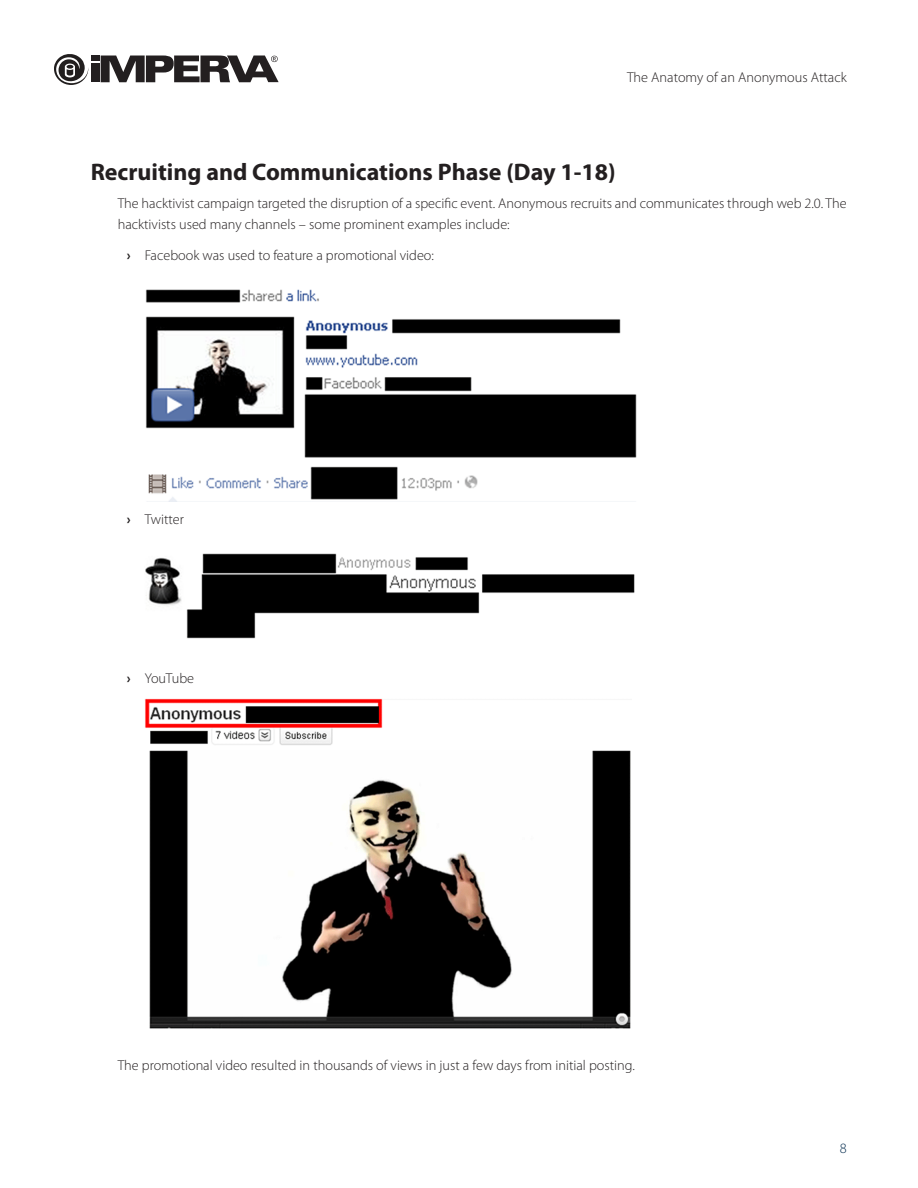
<style>
.page{position:relative;width:918px;height:1188px;background:#fff}
.page>*{position:absolute;margin:0;border:0;box-sizing:border-box;transform-origin:0 0}
.body_header{font:700 24px "Myriad Pro";color:#231f20}
.bodytext{font:300 14.25px/21px "Myriad Pro";color:#231f20}
.body_bullets{font:300 14.25px "Myriad Pro";color:#231f20}
.t1{font:300 14.25px "Myriad Pro";color:#0b3153}
.s1{font-weight:700}
</style>
<div class="page">
<div style="left:91px;top:56px;width:9px;height:5px;background:#231f20"></div>
<div style="left:91px;top:64px;width:9px;height:18px;background:#231f20"></div>
<svg style="left:101px;top:56px;width:178px;height:26px"></svg>
<svg style="left:54px;top:54px;width:34px;height:31px"></svg>
<img style="left:145px;top:289px;width:492px;height:213px">
<img style="left:145px;top:553px;width:490px;height:86px">
<img style="left:145px;top:699px;width:486px;height:330px">
<p class="bodytext" style="left:627px;top:67px;width:221px">The Anatomy of an Anonymous Attack</p>
<p class="body_header" style="left:91px;top:156px;width:526px">Recruiting and Communications Phase (Day 1-18)</p>
<p class="bodytext" style="left:118px;top:193px;width:731px">The hacktivist campaign targeted the disruption of a specific event. Anonymous recruits and communicates through web 2.0. The hacktivists used many channels – some prominent examples include:</p>
<p class="body_bullets" style="left:127px;top:247px;width:309px"><span class="s1">›</span> Facebook was used to feature a promotional video:</p>
<p class="body_bullets" style="left:127px;top:511px;width:59px"><span class="s1">›</span> Twitter</p>
<p class="body_bullets" style="left:127px;top:670px;width:69px"><span class="s1">›</span> YouTube</p>
<p class="bodytext" style="left:118px;top:1054px;width:519px">The promotional video resulted in thousands of views in just a few days from initial posting.</p>
<p class="t1" style="left:840px;top:1140px;width:8px">8</p>
</div>
